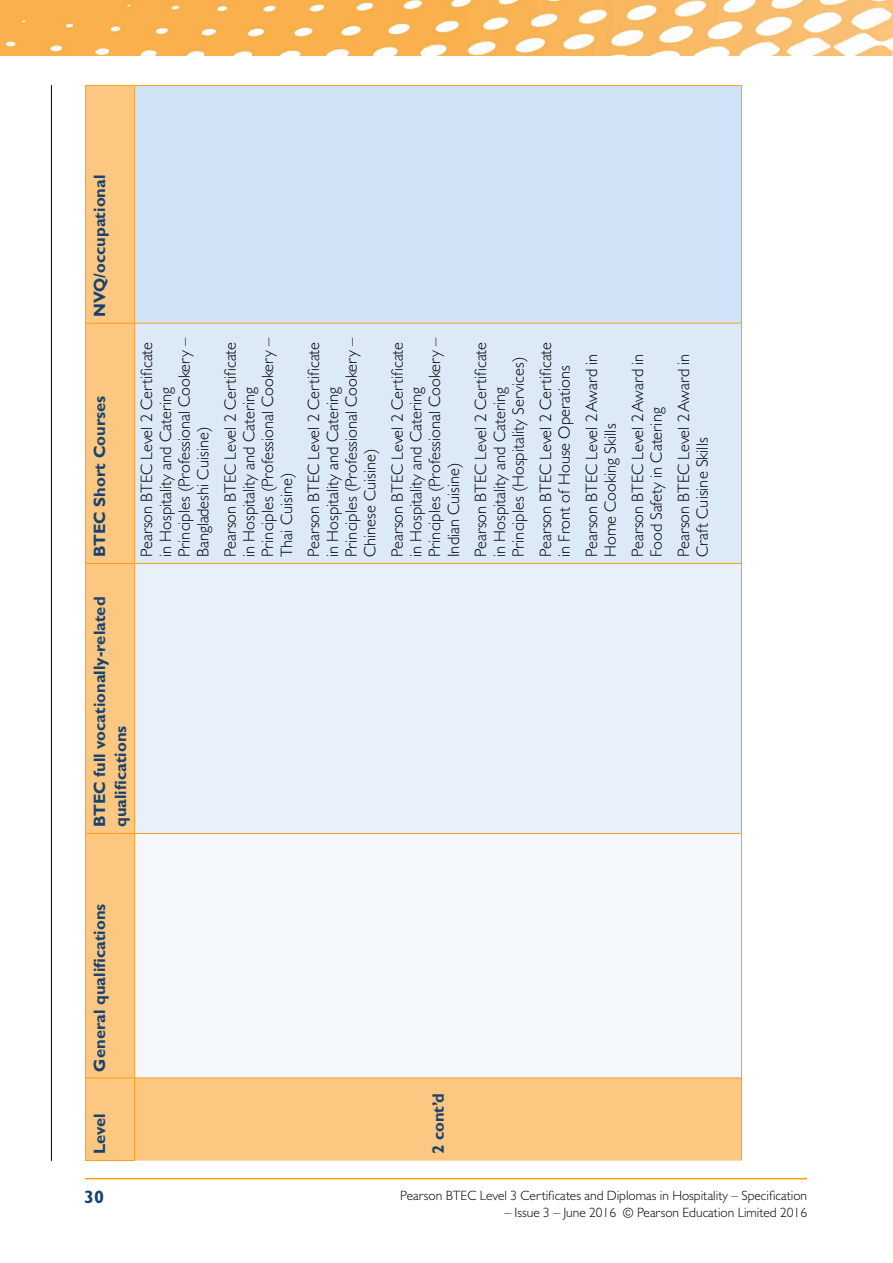
<style>
.page{position:relative;width:893px;height:1263px;background:#fff}
.page>*{position:absolute;margin:0;border:0;box-sizing:border-box;transform-origin:0 0}
.t1{font:700 18px "Gill Sans MT Pro";color:#18426f}
.t2{font:300 16.5px/18.8px "Gill Sans MT Pro";color:#000}
.t3{font:700 16.5px/21px "Gill Sans MT Pro";color:#18426f}
.t4{font:300 13.5px "Gill Sans MT Pro";color:#000}
</style>
<div class="page">
<hr style="left:85px;top:1178px;width:722px;height:1px;background:#f6a01a">
<img style="left:0;top:0;width:893px;height:55px">
<div style="left:86px;top:86px;width:655px;height:1074px;background:#fbc781"></div>
<div style="left:135px;top:833px;width:606px;height:245px;background:#f4f8fc"></div>
<div style="left:135px;top:563px;width:606px;height:270px;background:#e8f0f9"></div>
<div style="left:135px;top:323px;width:606px;height:240px;background:#dce9f7"></div>
<div style="left:135px;top:85px;width:606px;height:238px;background:#d0e2f5"></div>
<hr style="left:86px;top:1160px;width:48px;height:1px;background:#f6a01a">
<hr style="left:85px;top:1078px;width:1px;height:83px;background:#f6a01a">
<hr style="left:134px;top:1078px;width:1px;height:83px;background:#f6a01a">
<hr style="left:86px;top:1077px;width:48px;height:1px;background:#f6a01a">
<hr style="left:85px;top:833px;width:1px;height:245px;background:#f6a01a">
<hr style="left:134px;top:833px;width:1px;height:245px;background:#f6a01a">
<hr style="left:86px;top:833px;width:48px;height:1px;background:#f6a01a">
<hr style="left:85px;top:563px;width:1px;height:270px;background:#f6a01a">
<hr style="left:134px;top:563px;width:1px;height:270px;background:#f6a01a">
<hr style="left:86px;top:563px;width:48px;height:1px;background:#f6a01a">
<hr style="left:85px;top:323px;width:1px;height:240px;background:#f6a01a">
<hr style="left:134px;top:323px;width:1px;height:240px;background:#f6a01a">
<hr style="left:86px;top:323px;width:48px;height:1px;background:#f6a01a">
<hr style="left:86px;top:85px;width:48px;height:1px;background:#f6a01a">
<hr style="left:85px;top:85px;width:1px;height:238px;background:#f6a01a">
<hr style="left:134px;top:85px;width:1px;height:238px;background:#f6a01a">
<hr style="left:135px;top:1077px;width:606px;height:1px;background:#f6a01a">
<hr style="left:135px;top:833px;width:606px;height:1px;background:#f6a01a">
<hr style="left:135px;top:563px;width:606px;height:1px;background:#f6a01a">
<hr style="left:135px;top:323px;width:606px;height:1px;background:#f6a01a">
<hr style="left:135px;top:85px;width:606px;height:1px;background:#f6a01a">
<hr style="left:741px;top:1078px;width:1px;height:82px;background:#f6a01a">
<hr style="left:741px;top:833px;width:1px;height:245px;background:#f6a01a">
<hr style="left:741px;top:563px;width:1px;height:270px;background:#f6a01a">
<hr style="left:741px;top:323px;width:1px;height:240px;background:#f6a01a">
<hr style="left:741px;top:85px;width:1px;height:238px;background:#f6a01a">
<hr style="left:51px;top:85px;width:1px;height:1076px;background:#000">
<p class="t3" style="left:89px;top:317px;width:144px;rotate:-90deg">NVQ/occupational</p>
<p class="t3" style="left:89px;top:557px;width:163px;rotate:-90deg">BTEC Short Courses</p>
<p class="t2" style="left:137px;top:557px;width:221px;rotate:-90deg">Pearson BTEC Level 2 Certificate in Hospitality and Catering<br>Principles (Professional Cookery –<br>Bangladeshi Cuisine)</p>
<p class="t2" style="left:221px;top:557px;width:221px;rotate:-90deg">Pearson BTEC Level 2 Certificate in Hospitality and Catering<br>Principles (Professional Cookery –<br>Thai Cuisine)</p>
<p class="t2" style="left:304px;top:557px;width:221px;rotate:-90deg">Pearson BTEC Level 2 Certificate in Hospitality and Catering<br>Principles (Professional Cookery –<br>Chinese Cuisine)</p>
<p class="t2" style="left:388px;top:557px;width:221px;rotate:-90deg">Pearson BTEC Level 2 Certificate in Hospitality and Catering<br>Principles (Professional Cookery –<br>Indian Cuisine)</p>
<p class="t2" style="left:471px;top:557px;width:217px;rotate:-90deg">Pearson BTEC Level 2 Certificate in Hospitality and Catering<br>Principles (Hospitality Services)</p>
<p class="t2" style="left:536px;top:557px;width:217px;rotate:-90deg">Pearson BTEC Level 2 Certificate in Front of House Operations</p>
<p class="t2" style="left:582px;top:557px;width:205px;rotate:-90deg">Pearson BTEC Level 2 Award in<br>Home Cooking Skills</p>
<p class="t2" style="left:628px;top:557px;width:205px;rotate:-90deg">Pearson BTEC Level 2 Award in<br>Food Safety in Catering</p>
<p class="t2" style="left:674px;top:557px;width:205px;rotate:-90deg">Pearson BTEC Level 2 Award in<br>Craft Cuisine Skills</p>
<p class="t3" style="left:89px;top:827px;width:232px;rotate:-90deg">BTEC full vocationally-related qualifications</p>
<p class="t3" style="left:89px;top:1071px;width:170px;rotate:-90deg">General qualifications</p>
<p class="t3" style="left:89px;top:1154px;width:42px;rotate:-90deg">Level</p>
<p class="t1" style="left:84px;top:1186px;width:21px">30</p>
<p class="t3" style="left:427px;top:1154px;width:62px;rotate:-90deg">2 cont’d</p>
<p class="t4" style="left:400px;top:1187px;width:408px">Pearson BTEC Level 3 Certificates and Diplomas in Hospitality – Specification</p>
<p class="t4" style="left:504px;top:1204px;width:304px">– Issue 3 – June 2016 © Pearson Education Limited 2016</p>
</div>
